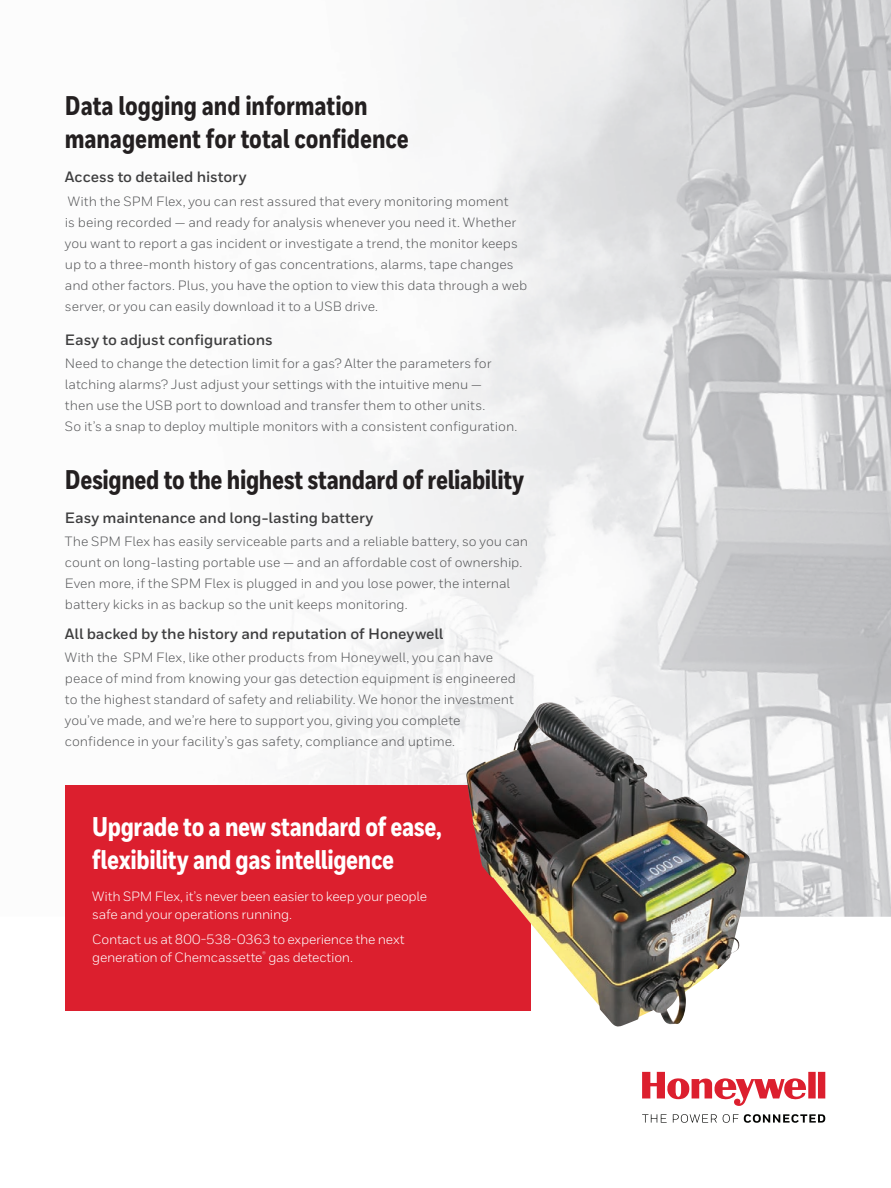
<style>
.page{position:relative;width:891px;height:1188px;background:#fff}
.page>*{position:absolute;margin:0;border:0;box-sizing:border-box;transform-origin:0 0}
.Heading_1{font:800 27px/33px "Honeywell Cond";letter-spacing:-.005em;color:#231f20}
.Heading_2__11_15{font:800 27px/33px "Honeywell Cond";letter-spacing:-.01em;color:#fff}
.Heading_2__11_15-2{font:700 15px "Honeywell Sans";letter-spacing:-.005em;color:#3e3e3f}
.Heading_1-2{font:700 15px "Honeywell Sans";color:#3e3e3f}
.Body__less_space{font:13.5px/21px "Honeywell Sans";color:#57585a}
.Body__less_space-2{font:13.5px/18px "Honeywell Sans";letter-spacing:-.02em;color:#fff}
</style>
<div class="page">
<img style="left:286px;top:0;width:605px;height:917px">
<div style="left:65px;top:785px;width:466px;height:225px;background:#dc1f2e"></div>
<svg style="left:642px;top:1072px;width:183px;height:34px"></svg>
<svg style="left:642px;top:1114px;width:25px;height:9px"></svg>
<svg style="left:673px;top:1114px;width:44px;height:9px"></svg>
<svg style="left:723px;top:1114px;width:102px;height:9px"></svg>
<img style="left:466px;top:703px;width:284px;height:324px">
<p class="Heading_1" style="left:65px;top:90px;width:346px">Data logging and information management for total confidence</p>
<p class="Heading_1-2" style="left:65px;top:168px;width:183px">Access to detailed history</p>
<p class="Body__less_space" style="left:65px;top:191px;width:464px">With the SPM Flex, you can rest assured that every monitoring moment<br>is being recorded — and ready for analysis whenever you need it. Whether you want to report a gas incident or investigate a trend, the monitor keeps up to a three-month history of gas concentrations, alarms, tape changes and other factors. Plus, you have the option to view this data through a web server, or you can easily download it to a USB drive.</p>
<p class="Heading_2__11_15-2" style="left:65px;top:330px;width:209px">Easy to adjust configurations</p>
<p class="Body__less_space" style="left:65px;top:353px;width:454px">Need to change the detection limit for a gas? Alter the parameters for latching alarms? Just adjust your settings with the intuitive menu —<br>then use the USB port to download and transfer them to other units.<br>So it’s a snap to deploy multiple monitors with a consistent configuration.</p>
<p class="Heading_1" style="left:65px;top:464px;width:461px">Designed to the highest standard of reliability</p>
<p class="Heading_2__11_15-2" style="left:65px;top:508px;width:310px">Easy maintenance and long-lasting battery</p>
<p class="Body__less_space" style="left:65px;top:531px;width:465px">The SPM Flex has easily serviceable parts and a reliable battery, so you can count on long-lasting portable use — and an affordable cost of ownership.<br>Even more, if the SPM Flex is plugged in and you lose power, the internal battery kicks in as backup so the unit keeps monitoring.</p>
<p class="Heading_2__11_15-2" style="left:65px;top:624px;width:380px">All backed by the history and reputation of Honeywell</p>
<p class="Body__less_space" style="left:65px;top:647px;width:453px">With the SPM Flex, like other products from Honeywell, you can have peace of mind from knowing your gas detection equipment is engineered to the highest standard of safety and reliability. We honor the investment you’ve made, and we’re here to support you, giving you complete confidence in your facility’s gas safety, compliance and uptime.</p>
<p class="Heading_2__11_15" style="left:92px;top:811px;width:351px">Upgrade to a new standard of ease, flexibility and gas intelligence</p>
<p class="Body__less_space-2" style="left:92px;top:887px;width:336px">With SPM Flex, it’s never been easier to keep your people safe and your operations running.</p>
<p class="Body__less_space-2" style="left:92px;top:930px;width:314px">Contact us at 800-538-0363 to experience the next generation of Chemcassette<sup>®</sup> gas detection.</p>
</div>
